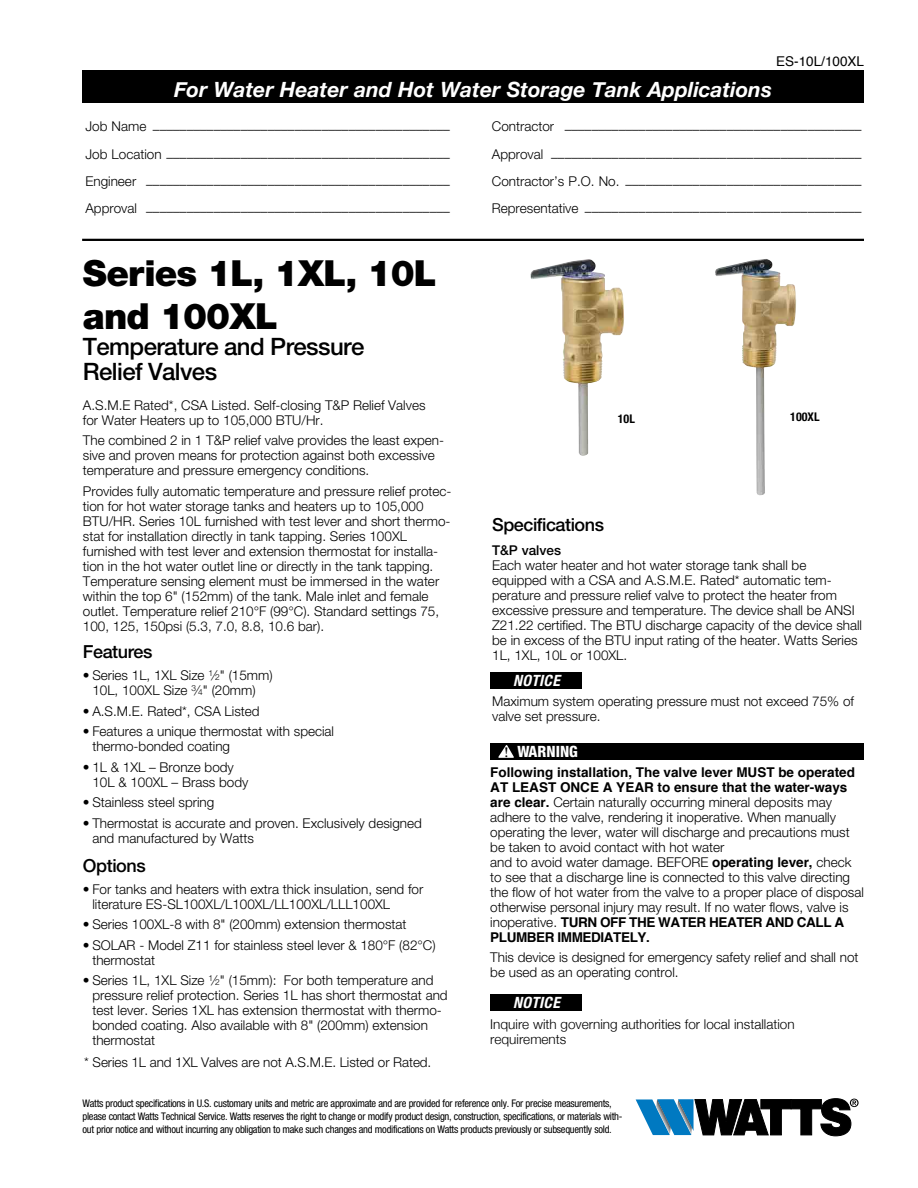
<style>
.page{position:relative;width:918px;height:1188px;background:#fff}
.page>*{position:absolute;margin:0;border:0;box-sizing:border-box;transform-origin:0 0}
.t1{font:900 36px/43.2px "Helvetica Neue LT Std";letter-spacing:-.025em;color:#000}
.t2{font:500 24px/25.5px "Helvetica Neue LT Std";letter-spacing:-.025em;color:#000}
.t3{font:italic 700 21px "Helvetica Neue";color:#fff}
.t4{font:500 18px "Helvetica Neue LT Std";letter-spacing:-.025em;color:#000}
.t5{font:italic 700 condensed 15.6px "Helvetica Neue LT Std";letter-spacing:.025em;color:#fff}
.t6{font:800 condensed 15.6px "Helvetica Neue LT Std";color:#fff}
.t7{font:300 13.5px/15px "Helvetica Neue LT Std";color:#000}
.t8{font:700 13.5px/15px "Helvetica";color:#000}
.t9{font:300 13.5px/15px "Helvetica Neue";color:#000}
.t10{font:700 13.5px/15px "Helvetica";letter-spacing:-.03em;color:#000}
.t11{font:13.5px "Helvetica";color:#000}
.t12{font:500 13.5px "Helvetica Neue LT Std";color:#000}
.t13{font:700 condensed 12px "Helvetica Neue LT Std";color:#000}
.t14{font:condensed 10.5px/13.2px "Helvetica Neue LT Std";letter-spacing:-.025em;color:#000}
.s1{font-size:8.4px}
.s2{font-family:"Minion Pro Semibold Subh";font-weight:400;font-stretch:normal;font-size:14.55px;color:#000}
.s3{font-family:"Helvetica";font-weight:700}
.s4{font-family:"Helvetica Neue LT Std";font-weight:300}
</style>
<div class="page">
<div style="left:82px;top:70px;width:782px;height:32px;background:#000"></div>
<hr style="left:82px;top:239px;width:782px;height:2px;background:#000">
<img style="left:715px;top:259px;width:81px;height:236px">
<img style="left:530px;top:259px;width:94px;height:197px">
<div style="left:782px;top:411px;width:46px;height:20px;background:#fff"></div>
<div style="left:599px;top:413px;width:55px;height:22px;background:#fff"></div>
<div style="left:491px;top:672px;width:91px;height:17px;background:#000"></div>
<div style="left:490px;top:743px;width:374px;height:17px;background:#000"></div>
<svg style="left:498px;top:745px;width:16px;height:13px"></svg>
<div style="left:491px;top:994px;width:91px;height:17px;background:#000"></div>
<svg style="left:636px;top:1098px;width:223px;height:38px"></svg>
<p class="t11" style="left:776px;top:51px;width:89px">ES-10L/100XL</p>
<h3 class="t3" style="left:174px;top:76px;width:599px">For Water Heater and Hot Water Storage Tank Applications</h3>
<p class="t7" style="left:85px;top:122px;width:366px">Job Name ––––––––––––––––––––––––––––––––––––––––––––</p>
<p class="t7" style="left:492px;top:122px;width:371px">Contractor ––––––––––––––––––––––––––––––––––––––––––––</p>
<p class="t7" style="left:85px;top:149px;width:366px">Job Location ––––––––––––––––––––––––––––––––––––––––––</p>
<p class="t7" style="left:492px;top:149px;width:371px">Approval ––––––––––––––––––––––––––––––––––––––––––––––</p>
<p class="t7" style="left:85px;top:176px;width:366px">Engineer –––––––––––––––––––––––––––––––––––––––––––––</p>
<p class="t7" style="left:492px;top:176px;width:371px">Contractor’s P.O. No. –––––––––––––––––––––––––––––––––––</p>
<p class="t7" style="left:85px;top:203px;width:366px">Approval –––––––––––––––––––––––––––––––––––––––––––––</p>
<p class="t7" style="left:492px;top:203px;width:371px">Representative –––––––––––––––––––––––––––––––––––––––––</p>
<h1 class="t1" style="left:83px;top:251px;width:355px">Series 1L, 1XL, 10L and 100XL</h1>
<h2 class="t2" style="left:83px;top:333px;width:283px">Temperature and Pressure<br>Relief Valves</h2>
<p class="t7" style="left:83px;top:397px;width:344px">A.S.M.E Rated*, CSA Listed. Self-closing T&amp;P Relief Valves for Water Heaters up to 105,000 BTU/Hr.</p>
<p class="t7" style="left:83px;top:433px;width:363px">The combined 2 in 1 T&amp;P relief valve provides the least expen&shy;sive and proven means for protection against both excessive temperature and pressure emergency conditions.</p>
<p class="t7" style="left:83px;top:483px;width:370px">Provides fully automatic temperature and pressure relief protec&shy;tion for hot water storage tanks and heaters up to 105,000<br>BTU/HR. Series 10L furnished with test lever and short thermo&shy;stat for installation directly in tank tapping. Series 100XL furnished with test lever and extension thermostat for installa&shy;tion in the hot water outlet line or directly in the tank tapping.<br>Temperature sensing element must be immersed in the water within the top 6" (152mm) of the tank. Male inlet and female outlet. Temperature relief 210°F (99°C). Standard settings 75, 100, 125, 150psi (5.3, 7.0, 8.8, 10.6 bar).</p>
<h3 class="t4" style="left:83px;top:641px;width:71px">Features</h3>
<p class="t7" style="left:83px;top:668px;width:191px;text-align:center">• Series 1L, 1XL Size <sup>1</sup>⁄<span class="s1">2</span>" (15mm)<br>10L, 100XL Size <sup>3</sup>⁄<span class="s1">4</span>" (20mm)</p>
<p class="t7" style="left:83px;top:703px;width:178px">• A.S.M.E. Rated*, CSA Listed</p>
<p class="t7" style="left:92px;top:724px;width:243px;text-indent:-9px">• Features a unique thermostat with special thermo-bonded coating</p>
<p class="t7" style="left:92px;top:759px;width:158px;text-indent:-9px">• 1L &amp; 1XL – Bronze body<br>10L &amp; 100XL – Brass body</p>
<p class="t7" style="left:83px;top:795px;width:133px">• Stainless steel spring</p>
<p class="t7" style="left:92px;top:815px;width:331px;text-indent:-9px">• Thermostat is accurate and proven. Exclusively designed and manufactured by Watts</p>
<h3 class="t4" style="left:83px;top:854px;width:64px">Options</h3>
<p class="t7" style="left:92px;top:881px;width:333px;text-indent:-9px">• For tanks and heaters with extra thick insulation, send for literature ES-SL100XL/L100XL/LL100XL/LLL100XL</p>
<p class="t7" style="left:83px;top:916px;width:325px">• Series 100XL-8 with 8" (200mm) extension thermostat</p>
<p class="t7" style="left:92px;top:937px;width:345px;text-indent:-9px">• SOLAR - Model Z11 for stainless steel lever &amp; 180°F (82°C) thermostat</p>
<p class="t7" style="left:92px;top:973px;width:357px;text-indent:-9px">• Series 1L, 1XL Size <sup>1</sup>⁄<span class="s1">2</span>" (15mm): For both temperature and pressure relief protection. Series 1L has short thermostat and test lever. Series 1XL has extension thermostat with thermo&shy;bonded coating. Also available with 8" (200mm) extension thermostat</p>
<p class="t7" style="left:84px;top:1054px;width:349px">* Series 1L and 1XL Valves are not A.S.M.E. Listed or Rated.</p>
<p class="t13" style="left:618px;top:412px;width:19px">10L</p>
<p class="t13" style="left:790px;top:410px;width:31px">100XL</p>
<h3 class="t4" style="left:492px;top:514px;width:113px">Specifications</h3>
<p class="t12" style="left:492px;top:542px;width:70px">T&amp;P valves</p>
<p class="t7" style="left:492px;top:557px;width:371px">Each water heater and hot water storage tank shall be equipped with a CSA and A.S.M.E. Rated* automatic tem&shy;perature and pressure relief valve to protect the heater from excessive pressure and temperature. The device shall be ANSI Z21.22 certified. The BTU discharge capacity of the device shall be in excess of the BTU input rating of the heater. Watts Series 1L, 1XL, 10L or 100XL.</p>
<p class="t7" style="left:492px;top:694px;width:363px">Maximum system operating pressure must not exceed 75% of valve set pressure.</p>
<p class="t5" style="left:513px;top:671px;width:48px">NOTICE</p>
<p class="t6" style="left:504px;top:742px;width:75px"><span class="s2">!</span> WARNING</p>
<p class="t8" style="left:490px;top:765px;width:366px">Following installation, The valve lever MUST be operated<br>AT LEAST ONCE A YEAR to ensure that the water-ways</p>
<p class="t7" style="left:490px;top:794px;width:375px"><span class="s3">are clear.</span> Certain naturally occurring mineral deposits may adhere to the valve, rendering it inoperative. When manually operating the lever, water will discharge and precautions must be taken to avoid contact with hot water<br>and to avoid water damage. BEFORE <span class="s3">operating lever,</span> check to see that a discharge line is connected to this valve directing the flow of hot water from the valve to a proper place of disposal otherwise personal injury may result. If no water flows, valve is</p>
<p class="t10" style="left:490px;top:915px;width:356px"><span class="s4">inoperative.</span> TURN OFF THE WATER HEATER AND CALL A<br>PLUMBER IMMEDIATELY.</p>
<p class="t7" style="left:490px;top:950px;width:370px">This device is designed for emergency safety relief and shall not be used as an operating control.</p>
<p class="t5" style="left:513px;top:993px;width:48px">NOTICE</p>
<p class="t9" style="left:490px;top:1016px;width:306px">Inquire with governing authorities for local installation requirements</p>
<p class="t14" style="left:82px;top:1096px;width:542px">Watts product specifications in U.S. customary units and metric are approximate and are provided for reference only. For precise measurements, please contact Watts Technical Service. Watts reserves the right to change or modify product design, construction, specifications, or materials with&shy;out prior notice and without incurring any obligation to make such changes and modifications on Watts products previously or subsequently sold.</p>
</div>
